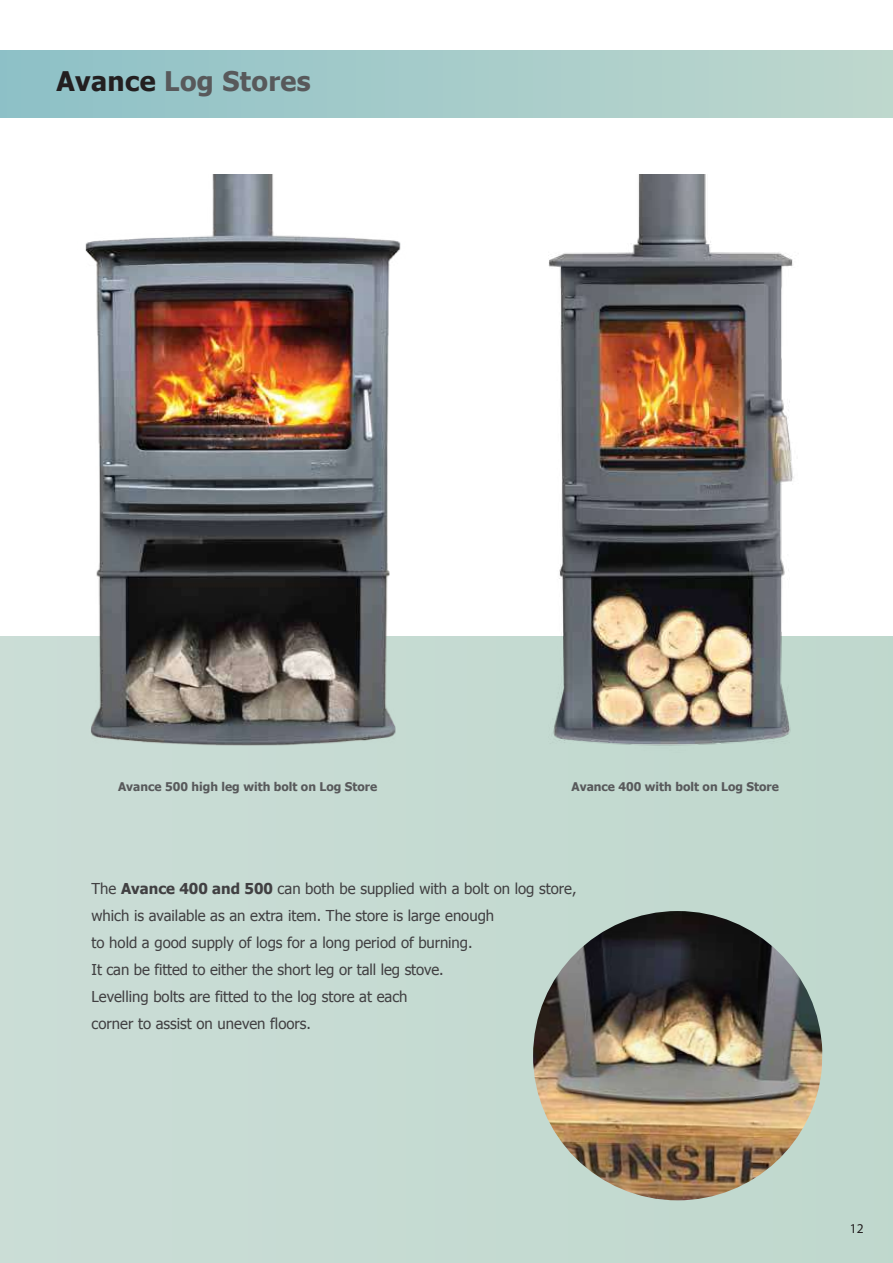
<style>
.page{position:relative;width:893px;height:1263px;background:#fff}
.page>*{position:absolute;margin:0;border:0;box-sizing:border-box;transform-origin:0 0}
.t1{font:700 27px "Tahoma";letter-spacing:.015em;color:#58595b}
.t2{font:15px/27px "Tahoma";color:#414042}
.t3{font:13.5px "Myriad Pro";color:#231f20}
.t4{font:700 12px "Tahoma";color:#58595b}
.s1{color:#231f20}
.s2{font-weight:700}
</style>
<div class="page">
<div style="left:0;top:50px;width:893px;height:67px;background:linear-gradient(to right,#8dc0c7,#bfd7cd)"></div>
<div style="left:0;top:636px;width:893px;height:627px;background:#c6dbd2"></div>
<img style="left:85px;top:174px;width:316px;height:572px">
<img style="left:533px;top:911px;width:289px;height:289px">
<img style="left:548px;top:174px;width:246px;height:572px">
<h1 class="t1" style="left:56px;top:62px;width:256px"><span class="s1">Avance</span> Log Stores</h1>
<p class="t4" style="left:118px;top:779px;width:261px">Avance 500 high leg with bolt on Log Store</p>
<p class="t4" style="left:571px;top:779px;width:209px">Avance 400 with bolt on Log Store</p>
<p class="t2" style="left:92px;top:874px;width:486px">The <span class="s2">Avance 400 and 500</span> can both be supplied with a bolt on log store, which is available as an extra item. The store is large enough<br>to hold a good supply of logs for a long period of burning.<br>It can be fitted to either the short leg or tall leg stove.<br>Levelling bolts are fitted to the log store at each<br>corner to assist on uneven floors.</p>
<p class="t3" style="left:850px;top:1220px;width:15px">12</p>
</div>
